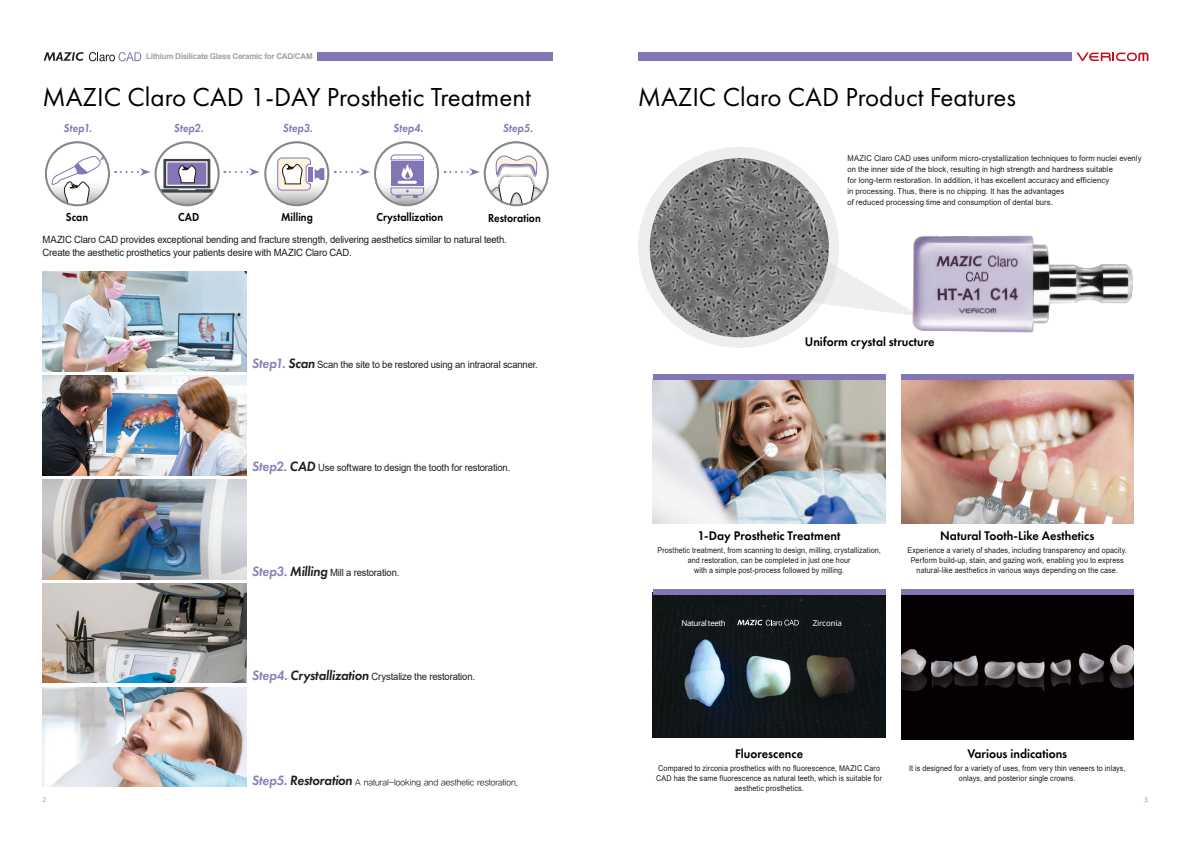
<style>
.page{position:relative;width:1191px;height:842px;background:#fff}
.page>*{position:absolute;margin:0;border:0;box-sizing:border-box;transform-origin:0 0}
.t1{font:27px "Futura PT";color:#000}
.t2{font:600 13px "Futura PT";color:#000;scale:.95 1}
.t3{font:600 12px "Futura PT";color:#000;scale:.9 1}
.t4{font:italic 600 12px "Futura PT";letter-spacing:.005em;color:#8476b5;scale:.9 1}
.t5{font:10px/13.5px "Arial";letter-spacing:-.02em;color:#1f1e1d;scale:.95 1}
.t6{font:9px "YDVYGO12";color:#1f1e1d;scale:.95 1}
.t7{font:8px/10px "Arial";letter-spacing:.01em;color:#1f1e1d;text-align:center;scale:.9 1}
.t8{font:8px/11px "Arial";letter-spacing:.01em;color:#1f1e1d;scale:.95 1}
.t9{font:700 8px "Arial";letter-spacing:-.03em;color:#9fa0a0}
.t10{font:8px "Noto Sans";letter-spacing:-.06em;color:#fff}
.t11{font:8px "Noto Sans";letter-spacing:-.01em;color:#fff}
.t12{font:7.5px "Calibri";color:#9fa0a0}
.s1{font-family:"Futura PT";font-weight:600;font-style:italic;font-size:14px;color:#8a7db9}
.s2{font-family:"Futura PT";font-weight:600;font-style:italic;font-size:14px}
</style>
<div class="page">
<div style="left:317px;top:53px;width:236px;height:8px;background:#8476b5"></div>
<div style="left:638px;top:53px;width:433px;height:8px;background:#8476b5"></div>
<svg style="left:1077px;top:53px;width:71px;height:8px"></svg>
<svg style="left:44px;top:52px;width:97px;height:9px"></svg>
<img style="left:653px;top:595px;width:232px;height:143px">
<img style="left:43px;top:272px;width:204px;height:99px">
<img style="left:43px;top:376px;width:204px;height:99px">
<img style="left:43px;top:480px;width:204px;height:99px">
<img style="left:43px;top:584px;width:204px;height:99px">
<img style="left:43px;top:688px;width:204px;height:99px">
<img style="left:653px;top:380px;width:232px;height:144px">
<svg style="left:375px;top:143px;width:63px;height:62px"></svg>
<div style="left:374px;top:141px;width:65px;height:65px;border:2px solid #888;border-radius:50%"></div>
<svg style="left:266px;top:143px;width:62px;height:62px"></svg>
<svg style="left:277px;top:157px;width:47px;height:34px"></svg>
<div style="left:264px;top:141px;width:65px;height:65px;border:2px solid #888;border-radius:50%"></div>
<svg style="left:46px;top:143px;width:63px;height:62px"></svg>
<svg style="left:51px;top:156px;width:54px;height:49px"></svg>
<div style="left:45px;top:141px;width:65px;height:65px;border:2px solid #888;border-radius:50%"></div>
<svg style="left:156px;top:143px;width:62px;height:62px"></svg>
<svg style="left:159px;top:159px;width:56px;height:34px"></svg>
<div style="left:155px;top:141px;width:65px;height:65px;border:2px solid #888;border-radius:50%"></div>
<svg style="left:485px;top:143px;width:62px;height:62px"></svg>
<div style="left:484px;top:141px;width:65px;height:65px;border:2px solid #888;border-radius:50%"></div>
<div style="left:391px;top:162px;width:32px;height:24px;background:#8476b5"></div>
<svg style="left:390px;top:187px;width:34px;height:10px"></svg>
<hr style="left:398px;top:181px;width:19px;height:3px;background:#fff;border-radius:2px">
<svg style="left:390px;top:154px;width:34px;height:27px"></svg>
<svg style="left:115px;top:168px;width:35px;height:8px"></svg>
<svg style="left:224px;top:168px;width:35px;height:8px"></svg>
<svg style="left:335px;top:168px;width:35px;height:8px"></svg>
<svg style="left:444px;top:154px;width:103px;height:51px"></svg>
<div style="left:653px;top:374px;width:232px;height:6px;background:#8476b5"></div>
<img style="left:901px;top:380px;width:232px;height:144px">
<div style="left:901px;top:374px;width:232px;height:6px;background:#8476b5"></div>
<img style="left:901px;top:595px;width:232px;height:144px">
<div style="left:901px;top:590px;width:232px;height:5px;background:#8476b5"></div>
<div style="left:653px;top:590px;width:232px;height:5px;background:#8476b5"></div>
<svg style="left:839px;top:268px;width:64px;height:46px"></svg>
<img style="left:639px;top:158px;width:200px;height:190px">
<img style="left:903px;top:235px;width:230px;height:98px">
<svg style="left:737px;top:620px;width:61px;height:6px"></svg>
<p class="t9" style="left:146px;top:51px;width:168px">Lithium Disilicate Glass Ceramic for CAD/CAM</p>
<h1 class="t1" style="left:43px;top:81px;width:490px">MAZIC Claro CAD 1-DAY Prosthetic Treatment</h1>
<h1 class="t1" style="left:638px;top:81px;width:380px">MAZIC Claro CAD Product Features</h1>
<h3 class="t4" style="left:64px;top:121px;width:33px">Step1.</h3>
<h3 class="t4" style="left:174px;top:121px;width:35px">Step2.</h3>
<h3 class="t4" style="left:283px;top:121px;width:35px">Step3.</h3>
<h3 class="t4" style="left:393px;top:121px;width:35px">Step4.</h3>
<h3 class="t4" style="left:503px;top:121px;width:35px">Step5.</h3>
<h3 class="t3" style="left:66px;top:209px;width:26px">Scan</h3>
<h3 class="t3" style="left:178px;top:209px;width:25px">CAD</h3>
<h3 class="t3" style="left:281px;top:209px;width:37px">Milling</h3>
<h3 class="t3" style="left:376px;top:209px;width:76px">Crystallization</h3>
<h3 class="t3" style="left:488px;top:210px;width:60px">Restoration</h3>
<p class="t5" style="left:43px;top:232px;width:490px">MAZIC Claro CAD provides exceptional bending and fracture strength, delivering aesthetics similar to natural teeth.<br>Create the aesthetic prosthetics your patients desire with MAZIC Claro CAD.</p>
<p class="t5" style="left:252px;top:358px;width:302px"><span class="s1">Step1.</span> <span class="s2">Scan</span> Scan the site to be restored using an intraoral scanner.</p>
<p class="t5" style="left:252px;top:461px;width:274px"><span class="s1">Step2.</span> <span class="s2">CAD</span> Use software to design the tooth for restoration.</p>
<p class="t5" style="left:252px;top:566px;width:157px"><span class="s1">Step3.</span> <span class="s2">Milling</span> Mill a restoration.</p>
<p class="t5" style="left:252px;top:670px;width:236px"><span class="s1">Step4.</span> <span class="s2">Crystallization</span> Crystalize the restoration.</p>
<p class="t6" style="left:252px;top:777px;width:282px"><span class="s1">Step5.</span> <span class="s2">Restoration</span> A natural-looking and aesthetic restoration.</p>
<p class="t8" style="left:847px;top:152px;width:311px">MAZIC Claro CAD uses uniform micro-crystallization techniques to form nuclei evenly on the inner side of the block, resulting in high strength and hardness suitable<br>for long-term restoration. In addition, it has excellent accuracy and efficiency<br>in processing. Thus, there is no chipping. It has the advantages<br>of reduced processing time and consumption of dental burs.</p>
<h2 class="t2" style="left:805px;top:333px;width:138px">Uniform crystal structure</h2>
<h2 class="t2" style="left:698px;top:528px;width:152px">1-Day Prosthetic Treatment</h2>
<p class="t7" style="left:657px;top:545px;width:250px">Prosthetic treatment, from scanning to design, milling, crystallization, and restoration, can be completed in just one hour<br>with a simple post-process followed by milling.</p>
<p class="t10" style="left:681px;top:617px;width:46px">Natural teeth</p>
<p class="t11" style="left:812px;top:617px;width:31px">Zirconia</p>
<h2 class="t2" style="left:940px;top:528px;width:164px">Natural Tooth-Like Aesthetics</h2>
<p class="t7" style="left:907px;top:545px;width:245px">Experience a variety of shades, including transparency and opacity.<br>Perform build-up, stain, and gazing work, enabling you to express natural-like aesthetics in various ways depending on the case.</p>
<h2 class="t2" style="left:735px;top:746px;width:73px">Fluorescence</h2>
<p class="t7" style="left:656px;top:763px;width:252px">Compared to zirconia prosthetics with no fluorescence, MAZIC Caro<br>CAD has the same fluorescence as natural teeth, which is suitable for aesthetic prosthetics.</p>
<h2 class="t2" style="left:967px;top:746px;width:107px">Various indications</h2>
<p class="t7" style="left:909px;top:763px;width:242px">It is designed for a variety of uses, from very thin veneers to inlays, onlays, and posterior single crowns.</p>
<p class="t12" style="left:43px;top:794px;width:5px">2</p>
<p class="t12" style="left:1144px;top:794px;width:5px">3</p>
</div>
